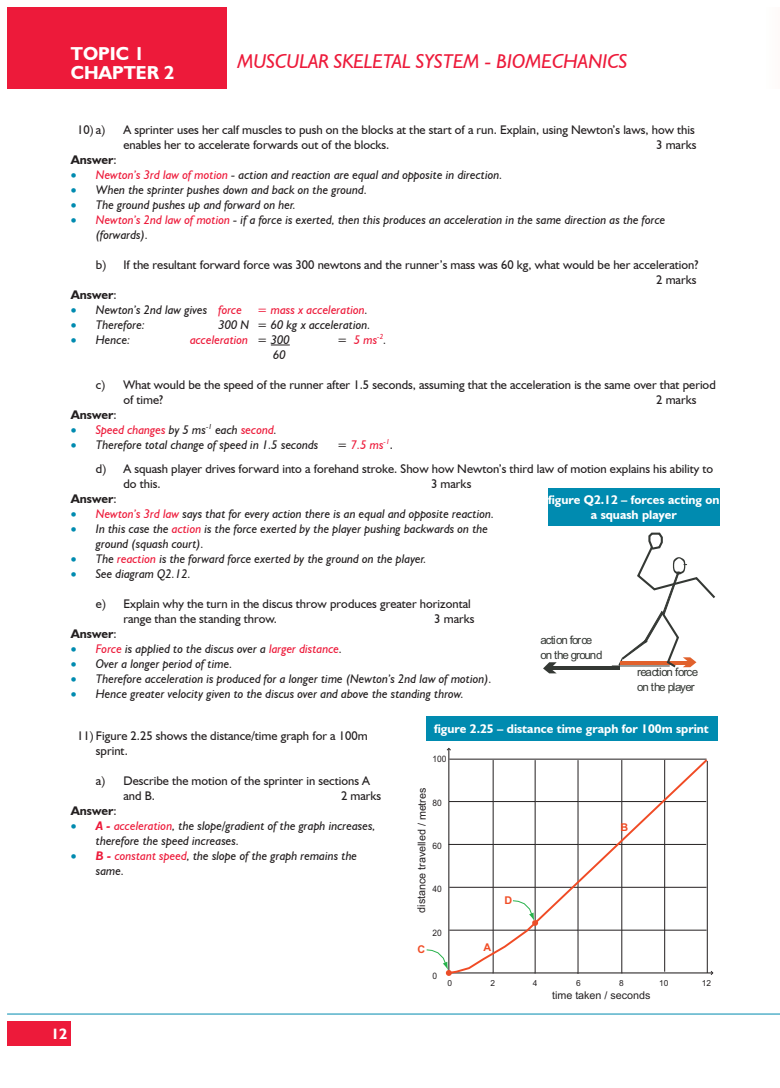
<style>
.page{position:relative;width:780px;height:1088px;background:#fff}
.page>*{position:absolute;margin:0;border:0;box-sizing:border-box;transform-origin:0 0}
.Header_red_italic{font:italic 20px "Humanist 521 BT";color:#ed1a3a}
.t1{font:700 18.75px/18.8px "Humanist 521 BT";color:#fff}
.t2{font:700 15px "Humanist 521 BT";color:#fff}
.Body_copy_10pt{font:italic 12.5px/15px "Humanist 521 BT";color:#231f20}
.Body_copy_10pt-2{font:12.5px/15px "Humanist 521 BT";color:#231f20}
.Body_copy_10pt-3{font:italic 12.5px "Humanist 521 BT";color:#ed1a3a}
.t3{font:700 12.5px/15px "Humanist 521 BT";color:#fff;text-align:center}
.Body_copy_10pt-4{font:700 12.5px "Humanist 521 BT";color:#231f20}
.t4{font:11.5px/14.9px "Arial";letter-spacing:-.06em;color:#343834}
.t5{font:11.5px/14.9px "Arial";letter-spacing:-.1em;color:#343834}
.t6{font:10.75px "Arial";letter-spacing:-.005em;color:#231f20}
.t7{font:700 10.75px "Arial";color:#f04c25}
.t8{font:8.88px "Arial";color:#231f20;scale:.94 1}
.t9{font:8.38px "Arial";color:#231f20}
.s1{font-weight:400}
.s2{color:#008bb0}
.s3{color:#ed1a3a}
.s4{color:#231f20}
.s5{font-style:normal;color:#231f20}
.s6{font-weight:700;color:#ed1a3a}
</style>
<div class="page">
<hr style="left:7px;top:1013px;width:773px;height:1px;background:#008bb0">
<div style="left:7px;top:7px;width:220px;height:82px;background:#ed1a3a"></div>
<div style="left:7px;top:1020px;width:64px;height:25px;background:#ed1a3a"></div>
<svg style="left:271px;top:345px;width:19px;height:1px"></svg>
<hr style="left:549px;top:666px;width:70px;height:4px;background:#343834">
<svg style="left:543px;top:662px;width:13px;height:11px"></svg>
<svg style="left:618px;top:533px;width:97px;height:136px"></svg>
<div style="left:548px;top:488px;width:171px;height:38px;background:#008bb0"></div>
<svg style="left:710px;top:971px;width:3px;height:4px"></svg>
<svg style="left:448px;top:757px;width:261px;height:217px"></svg>
<hr style="left:707px;top:761px;width:1px;height:212px;background:#231f20">
<svg style="left:426px;top:949px;width:26px;height:27px"></svg>
<svg style="left:512px;top:899px;width:26px;height:27px"></svg>
<div style="left:426px;top:716px;width:291px;height:25px;background:#008bb0"></div>
<p class="t1" style="left:71px;top:44px;width:105px">TOPIC 1<br>CHAPTER 2</p>
<p class="Header_red_italic" style="left:237px;top:49px;width:391px">MUSCULAR SKELETAL SYSTEM - BIOMECHANICS</p>
<p class="Body_copy_10pt-2" style="left:77px;top:122px;width:30px">10) a)</p>
<p class="Body_copy_10pt-2" style="left:123px;top:122px;width:573px">A sprinter uses her calf muscles to push on the blocks at the start of a run. Explain, using Newton’s laws, how this enables her to accelerate forwards out of the blocks.</p>
<p class="Body_copy_10pt-2" style="left:656px;top:137px;width:42px">3 marks</p>
<p class="Body_copy_10pt-4" style="left:71px;top:151px;width:47px">Answer<span class="s1">:</span></p>
<p class="Body_copy_10pt" style="left:71px;top:167px;width:433px"><span class="s2">•</span> <span class="s3">Newton’s 3rd law of motion</span> - action and reaction are equal and opposite in direction.</p>
<p class="Body_copy_10pt" style="left:71px;top:182px;width:298px"><span class="s2">•</span> When the sprinter pushes down and back on the ground.</p>
<p class="Body_copy_10pt" style="left:71px;top:197px;width:226px"><span class="s2">•</span> The ground pushes up and forward on her.</p>
<p class="Body_copy_10pt" style="left:96px;top:212px;width:571px;text-indent:-25px"><span class="s2">•</span> <span class="s3">Newton’s 2nd law of motion</span> - if a force is exerted, then this produces an acceleration in the same direction as the force (forwards).</p>
<p class="Body_copy_10pt-2" style="left:96px;top:257px;width:604px">b) If the resultant forward force was 300 newtons and the runner’s mass was 60 kg, what would be her acceleration?</p>
<p class="Body_copy_10pt-2" style="left:656px;top:272px;width:42px">2 marks</p>
<p class="Body_copy_10pt-4" style="left:71px;top:286px;width:47px">Answer<span class="s1">:</span></p>
<p class="Body_copy_10pt-3" style="left:71px;top:302px;width:298px"><span class="s2">•</span> <span class="s4">Newton’s 2nd law gives</span> force = mass x acceleration<span class="s4">.</span></p>
<p class="Body_copy_10pt" style="left:71px;top:317px;width:76px"><span class="s2">•</span> Therefore:</p>
<p class="Body_copy_10pt" style="left:218px;top:317px;width:153px">300 N = 60 kg x acceleration.</p>
<p class="Body_copy_10pt" style="left:71px;top:332px;width:61px"><span class="s2">•</span> Hence:</p>
<p class="Body_copy_10pt-3" style="left:190px;top:332px;width:101px">acceleration <span class="s4">= 300</span></p>
<p class="Body_copy_10pt-3" style="left:337px;top:332px;width:51px"><span class="s4">=</span> 5 ms<sup>-2</sup><span class="s4">.</span></p>
<p class="Body_copy_10pt" style="left:273px;top:347px;width:14px">60</p>
<p class="Body_copy_10pt-2" style="left:123px;top:377px;width:594px;text-indent:-28px">c) What would be the speed of the runner after 1.5 seconds, assuming that the acceleration is the same over that period of time?</p>
<p class="Body_copy_10pt-2" style="left:656px;top:392px;width:42px">2 marks</p>
<p class="Body_copy_10pt-4" style="left:71px;top:406px;width:47px">Answer<span class="s1">:</span></p>
<p class="Body_copy_10pt-3" style="left:71px;top:422px;width:207px"><span class="s2">•</span> Speed changes <span class="s4">by 5 ms</span><sup>-1</sup> <span class="s4">each</span> second<span class="s4">.</span></p>
<p class="Body_copy_10pt" style="left:71px;top:437px;width:249px"><span class="s2">•</span> Therefore total change of speed in 1.5 seconds</p>
<p class="Body_copy_10pt-3" style="left:337px;top:437px;width:57px"><span class="s4">=</span> 7.5 ms<sup>-1</sup><span class="s5">.</span></p>
<p class="Body_copy_10pt-2" style="left:123px;top:461px;width:591px;text-indent:-28px">d) A squash player drives forward into a forehand stroke. Show how Newton’s third law of motion explains his ability to do this.</p>
<p class="Body_copy_10pt-2" style="left:431px;top:476px;width:42px">3 marks</p>
<p class="Body_copy_10pt-4" style="left:71px;top:490px;width:47px">Answer<span class="s1">:</span></p>
<p class="Body_copy_10pt" style="left:71px;top:506px;width:425px"><span class="s2">•</span> <span class="s3">Newton’s 3rd law</span> says that for every action there is an equal and opposite reaction.</p>
<p class="Body_copy_10pt" style="left:96px;top:521px;width:393px;text-indent:-25px"><span class="s2">•</span> In this case the <span class="s3">action</span> is the force exerted by the player pushing backwards on the ground (squash court).</p>
<p class="Body_copy_10pt" style="left:71px;top:551px;width:357px"><span class="s2">•</span> The <span class="s3">reaction</span> is the forward force exerted by the ground on the player.</p>
<p class="Body_copy_10pt" style="left:71px;top:566px;width:121px"><span class="s2">•</span> See diagram Q2.12.</p>
<p class="Body_copy_10pt-2" style="left:123px;top:596px;width:349px;text-indent:-28px">e) Explain why the turn in the discus throw produces greater horizontal range than the standing throw.</p>
<p class="Body_copy_10pt-2" style="left:434px;top:611px;width:42px">3 marks</p>
<p class="t3" style="left:548px;top:492px;width:173px">figure Q2.12 – forces acting on a squash player</p>
<p class="Body_copy_10pt-4" style="left:71px;top:625px;width:47px">Answer<span class="s1">:</span></p>
<p class="Body_copy_10pt" style="left:71px;top:641px;width:273px"><span class="s2">•</span> <span class="s3">Force</span> is applied to the discus over a <span class="s3">larger distance</span>.</p>
<p class="Body_copy_10pt" style="left:71px;top:656px;width:163px"><span class="s2">•</span> Over a longer period of time.</p>
<p class="Body_copy_10pt" style="left:71px;top:671px;width:422px"><span class="s2">•</span> Therefore acceleration is produced for a longer time (Newton’s 2nd law of motion).</p>
<p class="Body_copy_10pt" style="left:71px;top:686px;width:394px"><span class="s2">•</span> Hence greater velocity given to the discus over and above the standing throw.</p>
<p class="Body_copy_10pt-2" style="left:96px;top:728px;width:273px;text-indent:-19px">11) Figure 2.25 shows the distance/time graph for a 100m sprint.</p>
<p class="Body_copy_10pt-2" style="left:123px;top:773px;width:248px;text-indent:-28px">a) Describe the motion of the sprinter in sections A and B.</p>
<p class="t5" style="left:540px;top:633px;width:64px">action force on the ground</p>
<p class="t4" style="left:637px;top:665px;width:63px">reaction force on the player</p>
<p class="t3" style="left:434px;top:721px;width:276px">figure 2.25 – distance time graph for 100m sprint</p>
<p class="t8" style="left:432px;top:754px;width:16px">100</p>
<p class="t8" style="left:432px;top:797px;width:11px">80</p>
<p class="t8" style="left:432px;top:841px;width:11px">60</p>
<p class="t8" style="left:432px;top:884px;width:11px">40</p>
<p class="t8" style="left:432px;top:927px;width:11px">20</p>
<p class="t8" style="left:432px;top:971px;width:6px">0</p>
<p class="t6" style="left:415px;top:913px;width:127px;rotate:-90deg">distance travelled / metres</p>
<p class="Body_copy_10pt-2" style="left:341px;top:788px;width:42px">2 marks</p>
<p class="Body_copy_10pt-4" style="left:71px;top:802px;width:47px">Answer<span class="s1">:</span></p>
<p class="Body_copy_10pt" style="left:96px;top:818px;width:281px;text-indent:-25px"><span class="s2">•</span> <span class="s6">A -</span> <span class="s3">acceleration</span>, the slope/gradient of the graph increases, therefore the speed increases.</p>
<p class="Body_copy_10pt" style="left:96px;top:848px;width:263px;text-indent:-25px"><span class="s2">•</span> <span class="s6">B -</span> <span class="s3">constant speed</span>, the slope of the graph remains the same.</p>
<p class="t7" style="left:620px;top:821px;width:9px">B</p>
<p class="t7" style="left:504px;top:894px;width:9px">D</p>
<p class="t7" style="left:483px;top:941px;width:9px">A</p>
<p class="t7" style="left:417px;top:943px;width:9px">C</p>
<p class="t9" style="left:447px;top:978px;width:6px">0</p>
<p class="t9" style="left:490px;top:978px;width:6px">2</p>
<p class="t9" style="left:532px;top:978px;width:6px">4</p>
<p class="t9" style="left:576px;top:978px;width:6px">6</p>
<p class="t9" style="left:619px;top:978px;width:6px">8</p>
<p class="t9" style="left:659px;top:978px;width:11px">10</p>
<p class="t9" style="left:702px;top:978px;width:11px">12</p>
<p class="t2" style="left:51px;top:1024px;width:18px">12</p>
<p class="t6" style="left:552px;top:989px;width:100px">time taken / seconds</p>
</div>
